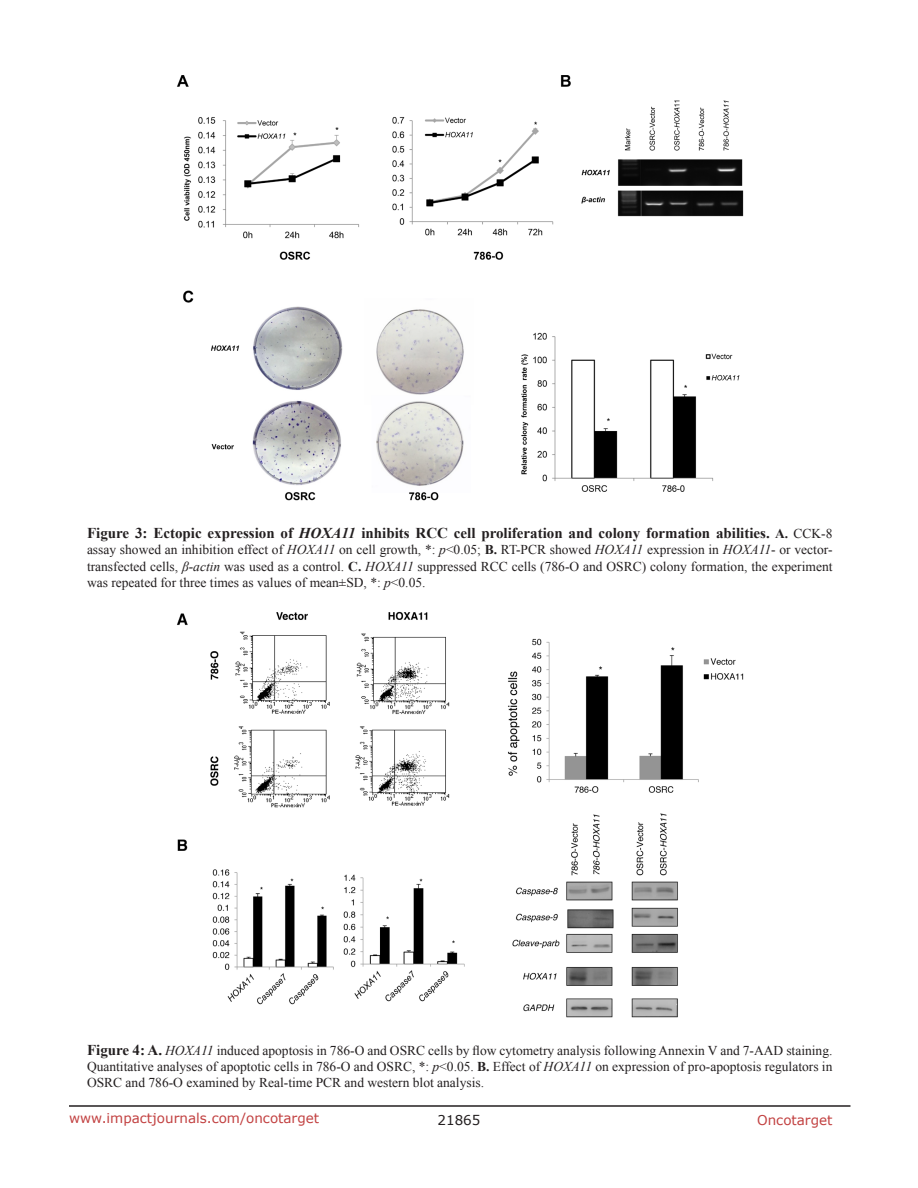
<style>
.page{position:relative;width:918px;height:1188px;background:#fff}
.page>*{position:absolute;margin:0;border:0;box-sizing:border-box;transform-origin:0 0}
.figuretext{font:700 15px "Times New Roman";color:#231f20}
.figuretext-2{font:13.5px/16.2px "Times New Roman";color:#231f20;text-align:justify}
.t1{font:13.5px "Verdana";color:#c24141}
.t2{font:13.5px "Verdana";color:#231f20}
.s1{font-style:italic}
.s2{font-size:13.5px}
.s3{font-weight:400;font-size:13.5px}
.s4{font-weight:700}
.s5{font-weight:700;font-size:15px}
</style>
<div class="page">
<hr style="left:69px;top:1105px;width:781px;height:2px;background:#231f20">
<img style="left:177px;top:75px;width:566px;height:426px">
<img style="left:177px;top:611px;width:566px;height:406px">
<p class="figuretext" style="left:87px;top:523px;width:747px">Figure 3: Ectopic expression of <span class="s1">HOXA11</span> inhibits RCC cell proliferation and colony formation abilities. <span class="s2">A.</span> <span class="s3">CCK-8</span></p>
<p class="figuretext-2" style="left:87px;top:541px;width:747px">assay showed an inhibition effect of <span class="s1">HOXA11</span> on cell growth, *: <span class="s1">p</span>&lt;0.05; <span class="s4">B.</span> RT-PCR showed <span class="s1">HOXA11</span> expression in <span class="s1">HOXA11</span>- or vector&shy;transfected cells, <span class="s1">β-actin</span> was used as a control. <span class="s4">C.</span> <span class="s1">HOXA11</span> suppressed RCC cells (786-O and OSRC) colony formation, the experiment was repeated for three times as values of mean±SD, *: <span class="s1">p</span>&lt;0.05.</p>
<p class="figuretext-2" style="left:87px;top:1042px;width:747px"><span class="s5">Figure 4: A.</span> <span class="s1">HOXA11</span> induced apoptosis in 786-O and OSRC cells by flow cytometry analysis following Annexin V and 7-AAD staining.<br>Quantitative analyses of apoptotic cells in 786-O and OSRC, *: <span class="s1">p</span>&lt;0.05. <span class="s4">B.</span> Effect of <span class="s1">HOXA11</span> on expression of pro-apoptosis regulators in OSRC and 786-O examined by Real-time PCR and western blot analysis.</p>
<p class="t1" style="left:69px;top:1109px;width:252px">www.impactjournals.com/oncotarget</p>
<p class="t2" style="left:438px;top:1111px;width:44px">21865</p>
<p class="t1" style="left:757px;top:1111px;width:77px">Oncotarget</p>
</div>
